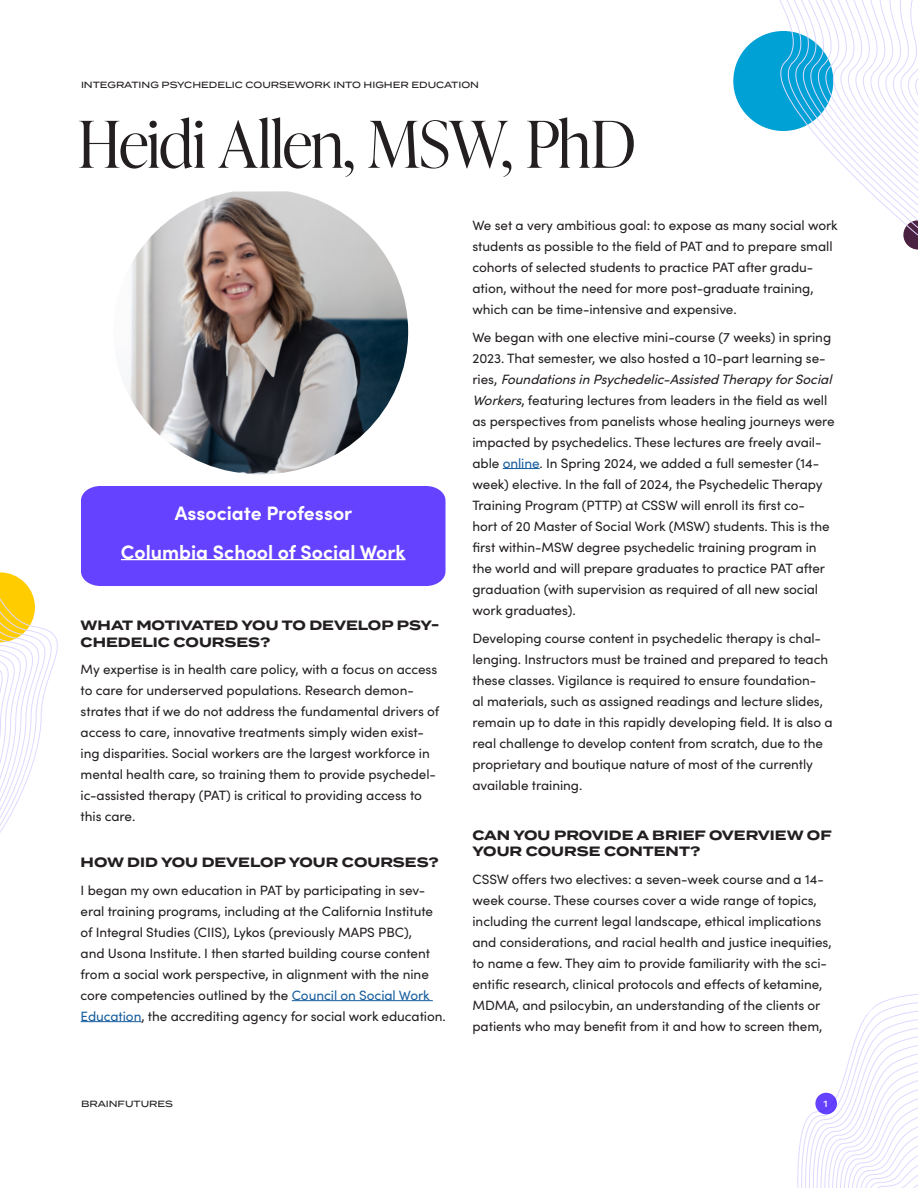
<style>
.page{position:relative;width:918px;height:1188px;background:#fff}
.page>*{position:absolute;margin:0;border:0;box-sizing:border-box;transform-origin:0 0}
.Body__Headline{font:300 64.5px "Ivy Presto Display";letter-spacing:-.015em;color:#231f20}
.Body__Intro_Box{font:700 19.5px "Sofia Pro";color:#fff}
.Body__Bullets{font:13.5px/21px "Sofia Pro";letter-spacing:-.005em;color:#231f20}
.Body__Numbers{font:700 13.5px/16.2px "Termina";color:#231f20}
.Body__Bullets-2{font:700 13.5px/16.2px "Termina";color:#231f20}
.t1{font:500 9px "Termina";color:#231f20}
.t2{font:500 9px "Termina";color:#fff}
.s1{color:#175d9e}
.s2{font-style:italic}
</style>
<div class="page">
<svg style="left:797px;top:994px;width:121px;height:194px"></svg>
<div style="left:815px;top:1093px;width:22px;height:21px;background:#6442ff;border-radius:50%"></div>
<svg style="left:0;top:572px;width:57px;height:261px"></svg>
<svg style="left:733px;top:0;width:185px;height:250px"></svg>
<hr style="left:292px;top:1000px;width:141px;height:1px;background:#175d9e">
<hr style="left:81px;top:1021px;width:60px;height:1px;background:#175d9e">
<hr style="left:503px;top:468px;width:37px;height:1px;background:#175d9e">
<div style="left:81px;top:486px;width:364px;height:100px;background:#6442ff"></div>
<hr style="left:121px;top:559px;width:285px;height:1px;background:#fff">
<img style="left:129px;top:191px;width:280px;height:284px">
<p class="t1" style="left:81px;top:78px;width:400px">INTEGRATING PSYCHEDELIC COURSEWORK INTO HIGHER EDUCATION</p>
<p class="Body__Headline" style="left:78px;top:98px;width:559px">Heidi Allen, MSW, PhD</p>
<p class="Body__Intro_Box" style="left:175px;top:498px;width:179px">Associate Professor</p>
<p class="Body__Intro_Box" style="left:121px;top:537px;width:286px">Columbia School of Social Work</p>
<p class="Body__Numbers" style="left:81px;top:618px;width:360px">WHAT MOTIVATED YOU TO DEVELOP PSY-<br>CHEDELIC COURSES?</p>
<p class="Body__Bullets" style="left:81px;top:658px;width:360px">My expertise is in health care policy, with a focus on access to care for underserved populations. Research demon&shy;strates that if we do not address the fundamental drivers of access to care, innovative treatments simply widen exist&shy;ing disparities. Social workers are the largest workforce in mental health care, so training them to provide psychedel&shy;ic-assisted therapy (PAT) is critical to providing access to this care.</p>
<p class="Body__Numbers" style="left:81px;top:855px;width:360px">HOW DID YOU DEVELOP YOUR COURSES?</p>
<p class="Body__Bullets" style="left:81px;top:879px;width:367px">I began my own education in PAT by participating in sev&shy;eral training programs, including at the California Institute of Integral Studies (CIIS), Lykos (previously MAPS PBC),<br>and Usona Institute. I then started building course content from a social work perspective, in alignment with the nine core competencies outlined by the <span class="s1">Council on Social Work Education</span>, the accrediting agency for social work education.</p>
<p class="t1" style="left:81px;top:1097px;width:94px">BRAINFUTURES</p>
<p class="Body__Bullets" style="left:472px;top:214px;width:367px">We set a very ambitious goal: to expose as many social work students as possible to the field of PAT and to prepare small cohorts of selected students to practice PAT after gradu&shy;ation, without the need for more post-graduate training, which can be time-intensive and expensive.</p>
<p class="Body__Bullets" style="left:472px;top:326px;width:365px">We began with one elective mini-course (7 weeks) in spring 2023. That semester, we also hosted a 10-part learning se-<br>r i e s , <span class="s2">FoundationsinPsychedelic-Assisted TherapyforSocial Workers</span>, featuring lectures from leaders in the field as well as perspectives from panelists whose healing journeys were impacted by psychedelics. These lectures are freely avail&shy;able <span class="s1">online</span>. In Spring 2024, we added a full semester (14- week) elective. In the fall of 2024, the Psychedelic Therapy Training Program (PTTP) at CSSW will enroll its first co-<br>hort of 20 Master of Social Work (MSW) students. This is the first within-MSW degree psychedelic training program in the world and will prepare graduates to practice PAT after graduation (with supervision as required of all new social work graduates).</p>
<p class="Body__Bullets" style="left:472px;top:627px;width:362px">Developing course content in psychedelic therapy is chal&shy;lenging. Instructors must be trained and prepared to teach these classes. Vigilance is required to ensure foundation-<br>al materials, such as assigned readings and lecture slides, remain up to date in this rapidly developing field. It is also a real challenge to develop content from scratch, due to the proprietary and boutique nature of most of the currently available training.</p>
<p class="Body__Bullets-2" style="left:472px;top:828px;width:361px">CAN YOU PROVIDE A BRIEF OVERVIEW OF<br>YOUR COURSE CONTENT?</p>
<p class="Body__Bullets" style="left:472px;top:868px;width:361px">CSSW offers two electives: a seven-week course and a 14- week course. These courses cover a wide range of topics, including the current legal landscape, ethical implications and considerations, and racial health and justice inequities, to name a few. They aim to provide familiarity with the sci&shy;entific research, clinical protocols and effects of ketamine, MDMA, and psilocybin, an understanding of the clients or patients who may benefit from it and how to screen them,</p>
<p class="t2" style="left:823px;top:1097px;width:6px">1</p>
</div>
